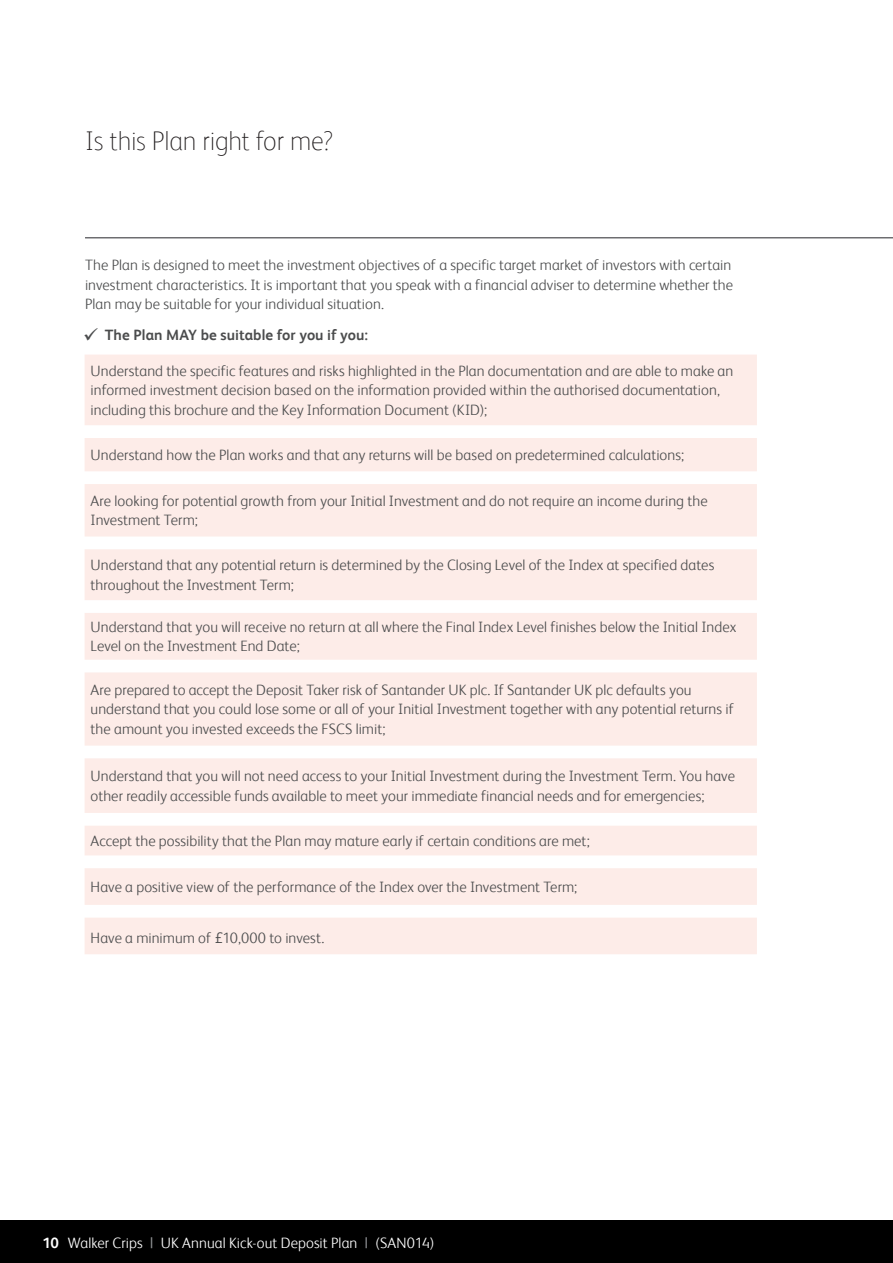
<style>
.page{position:relative;width:893px;height:1263px;background:#fff}
.page>*{position:absolute;margin:0;border:0;box-sizing:border-box;transform-origin:0 0}
.Introductory_text{font:100 27px "FS Albert";letter-spacing:-.01em;color:#231f20}
.Main_body_text{font:300 15px/19.5px "FS Albert";letter-spacing:.005em;color:#4b4c4d}
.Main_body_text-2{font:300 15px "FS Albert";letter-spacing:.005em;color:#fff}
.Main_body_text-3{font:700 15px "FS Albert";letter-spacing:.005em;color:#4b4c4d}
.Main_body_text-4{font:700 15px "FS Albert";color:#fff}
.s1{font-family:"Avenir";font-weight:400}
.s2{font-weight:400;color:#939598}
</style>
<div class="page">
<svg style="left:85px;top:355px;width:672px;height:599px;fill:#fdece8"></svg>
<hr style="left:85px;top:237px;width:808px;height:1px;background:#636366">
<div style="left:0;top:1220px;width:893px;height:43px;background:#000"></div>
<p class="Introductory_text" style="left:85px;top:125px;width:250px">Is this Plan right for me?</p>
<p class="Main_body_text" style="left:85px;top:255px;width:649px;text-align:justify">The Plan is designed to meet the investment objectives of a specific target market of investors with certain investment characteristics. It is important that you speak with a financial adviser to determine whether the Plan may be suitable for your individual situation.</p>
<p class="Main_body_text-3" style="left:105px;top:326px;width:265px">The Plan MAY be suitable for you if you:</p>
<p class="Main_body_text" style="left:91px;top:361px;width:644px">Understand the specific features and risks highlighted in the Plan documentation and are able to make an informed investment decision based on the information provided within the authorised documentation, including this brochure and the Key Information Document (KID);</p>
<p class="Main_body_text" style="left:91px;top:445px;width:595px">Understand how the Plan works and that any returns will be based on predetermined calculations;</p>
<p class="Main_body_text" style="left:91px;top:491px;width:619px">Are looking for potential growth from your Initial Investment and do not require an income during the<br>Investment Term;</p>
<p class="Main_body_text" style="left:91px;top:555px;width:625px">Understand that any potential return is determined by the Closing Level of the Index at specified dates throughout the Investment Term;</p>
<p class="Main_body_text" style="left:91px;top:617px;width:647px">Understand that you will receive no return at all where the Final Index Level finishes below the Initial Index<br>Level on the Investment End Date;</p>
<p class="Main_body_text" style="left:91px;top:680px;width:645px">Are prepared to accept the Deposit Taker risk of Santander UK plc. If Santander UK plc defaults you understand that you could lose some or all of your Initial Investment together with any potential returns if the amount you invested exceeds the FSCS limit;</p>
<p class="Main_body_text" style="left:91px;top:766px;width:646px">Understand that you will not need access to your Initial Investment during the Investment Term. You have other readily accessible funds available to meet your immediate financial needs and for emergencies;</p>
<p class="Main_body_text" style="left:91px;top:831px;width:501px">Accept the possibility that the Plan may mature early if certain conditions are met;</p>
<p class="Main_body_text" style="left:91px;top:877px;width:488px">Have a positive view of the performance of the Index over the Investment Term;</p>
<p class="Main_body_text" style="left:91px;top:928px;width:235px">Have a minimum of <span class="s1">£</span>10,000 to invest.</p>
<p class="Main_body_text-4" style="left:43px;top:1234px;width:18px">10</p>
<p class="Main_body_text-2" style="left:68px;top:1234px;width:368px">Walker Crips <span class="s2">|</span> UK Annual Kick-out Deposit Plan <span class="s2">|</span> (SAN014)</p>
</div>
